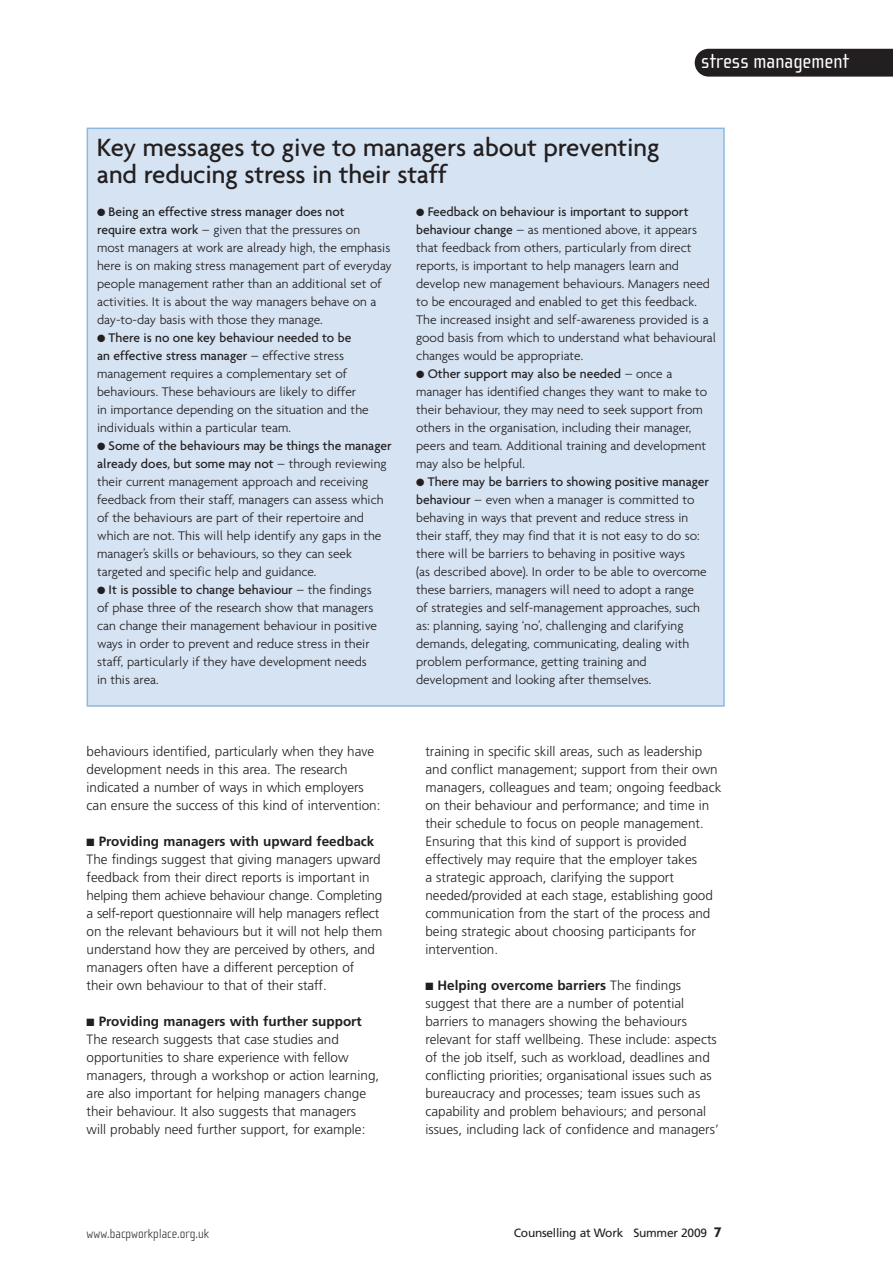
<style>
.page{position:relative;width:893px;height:1263px;background:#fff}
.page>*{position:absolute;margin:0;border:0;box-sizing:border-box;transform-origin:0 0}
.t1{font:500 27px/27px "Agenda";letter-spacing:-.005em;color:#231f20}
.t2{font:21px "Cholla Sans";color:#fff}
.t3{font:300 13.5px/18px "Agenda";color:#231f20}
.t4{font:300 13.5px/18px "Frutiger";color:#231f20}
.t5{font:100 13.5px "Cholla Sans";color:#231f20}
.t6{font:12px "Frutiger";letter-spacing:-.02em;color:#231f20}
.s1{font-weight:500}
.s2{font-weight:700}
.s3{font-family:"Agenda";font-weight:700;font-size:15px}
</style>
<div class="page">
<div style="left:694px;top:49px;width:198px;height:28px;background:#231f20"></div>
<div style="left:88px;top:129px;width:635px;height:576px;background:#d5e3f3"></div>
<h1 class="t1" style="left:97px;top:136px;width:564px">Key messages to give to managers about preventing and reducing stress in their staff</h1>
<h2 class="t2" style="left:701px;top:54px;width:150px">stress management</h2>
<p class="t3" style="left:97px;top:204px;width:296px">● <span class="s1">Being an effective stress manager does not<br>require extra work</span> – given that the pressures on<br>most managers at work are already high, the emphasis here is on making stress management part of everyday people management rather than an additional set of activities. It is about the way managers behave on a day-to-day basis with those they manage.</p>
<p class="t3" style="left:97px;top:330px;width:273px">● <span class="s1">There is no one key behaviour needed to be<br>an effective stress manager</span> – effective stress management requires a complementary set of behaviours. These behaviours are likely to differ in importance depending on the situation and the individuals within a particular team.</p>
<p class="t3" style="left:97px;top:438px;width:296px">● <span class="s1">Some of the behaviours may be things the manager already does, but some may not</span> – through reviewing their current management approach and receiving feedback from their staff, managers can assess which of the behaviours are part of their repertoire and which are not. This will help identify any gaps in the manager’s skills or behaviours, so they can seek targeted and specific help and guidance.</p>
<p class="t3" style="left:97px;top:582px;width:281px">● <span class="s1">It is possible to change behaviour</span> – the findings of phase three of the research show that managers can change their management behaviour in positive ways in order to prevent and reduce stress in their staff, particularly if they have development needs in this area.</p>
<p class="t4" style="left:87px;top:743px;width:295px">behaviours identified, particularly when they have development needs in this area. The research indicated a number of ways in which employers can ensure the success of this kind of intervention:</p>
<p class="t4" style="left:87px;top:833px;width:297px">■ <span class="s2">Providing managers with upward feedback </span>The findings suggest that giving managers upward feedback from their direct reports is important in helping them achieve behaviour change. Completing a self-report questionnaire will help managers reflect on the relevant behaviours but it will not help them understand how they are perceived by others, and managers often have a different perception of their own behaviour to that of their staff.</p>
<p class="t4" style="left:87px;top:1013px;width:294px">■ <span class="s2">Providing managers with further support </span>The research suggests that case studies and opportunities to share experience with fellow managers, through a workshop or action learning, are also important for helping managers change their behaviour. It also suggests that managers<br>will probably need further support, for example:</p>
<p class="t3" style="left:416px;top:204px;width:301px">● <span class="s1">Feedback on behaviour is important to support behaviour change</span> – as mentioned above, it appears that feedback from others, particularly from direct reports, is important to help managers learn and develop new management behaviours. Managers need to be encouraged and enabled to get this feedback.<br>The increased insight and self-awareness provided is a good basis from which to understand what behavioural changes would be appropriate.</p>
<p class="t3" style="left:416px;top:366px;width:292px">● <span class="s1">Other support may also be needed</span> – once a manager has identified changes they want to make to their behaviour, they may need to seek support from others in the organisation, including their manager, peers and team. Additional training and development may also be helpful.</p>
<p class="t3" style="left:416px;top:474px;width:294px">● <span class="s1">There may be barriers to showing positive manager behaviour</span> – even when a manager is committed to behaving in ways that prevent and reduce stress in their staff, they may find that it is not easy to do so: there will be barriers to behaving in positive ways<br>(as described above). In order to be able to overcome these barriers, managers will need to adopt a range of strategies and self-management approaches, such as: planning, saying ‘no’, challenging and clarifying demands, delegating, communicating, dealing with problem performance, getting training and development and looking after themselves.</p>
<p class="t4" style="left:425px;top:743px;width:297px">training in specific skill areas, such as leadership and conflict management; support from their own managers, colleagues and team; ongoing feedback on their behaviour and performance; and time in their schedule to focus on people management.<br>Ensuring that this kind of support is provided effectively may require that the employer takes<br>a strategic approach, clarifying the support needed/provided at each stage, establishing good communication from the start of the process and being strategic about choosing participants for intervention.</p>
<p class="t4" style="left:425px;top:977px;width:295px">■ <span class="s2">Helping overcome barriers</span> The findings suggest that there are a number of potential barriers to managers showing the behaviours relevant for staff wellbeing. These include: aspects of the job itself, such as workload, deadlines and conflicting priorities; organisational issues such as bureaucracy and processes; team issues such as capability and problem behaviours; and personal issues, including lack of confidence and managers’</p>
<p class="t5" style="left:87px;top:1228px;width:124px">www.bacpworkplace.org.uk</p>
<p class="t6" style="left:514px;top:1228px;width:209px">Counselling at Work Summer 2009 <span class="s3">7</span></p>
</div>
